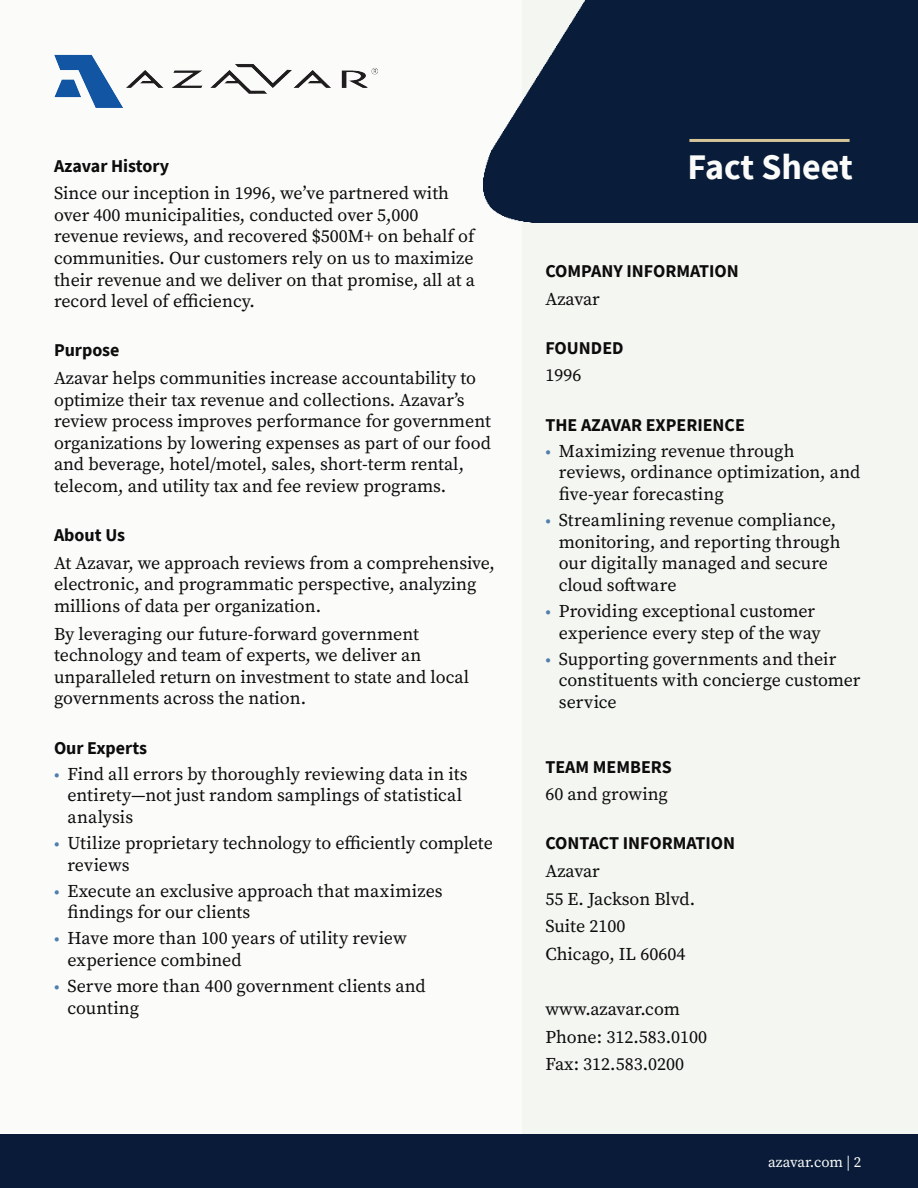
<style>
.page{position:relative;width:918px;height:1188px;background:#fff}
.page>*{position:absolute;margin:0;border:0;box-sizing:border-box;transform-origin:0 0}
.t1{font:700 36px "Source Sans Pro";color:#fbfcfa}
.t2{font:18px/21.6px "Source Serif Pro";color:#0b0c0b}
.t3{font:700 18px "Source Sans Pro";color:#0b0c0b}
.t4{font:15px "Source Serif Pro";color:#fbfcfa}
.s1{font-family:"Source Sans Pro";color:#517ead}
</style>
<div class="page">
<div style="left:1px;top:1134px;width:917px;height:54px;background:#091b38"></div>
<div style="left:523px;top:0;width:395px;height:1134px;background:#f4f6f2"></div>
<div style="left:0;top:0;width:522px;height:1133px;background:#fbfcfa"></div>
<img style="left:54px;top:54px;width:324px;height:54px">
<img style="left:483px;top:0;width:435px;height:223px">
<hr style="left:689px;top:139px;width:161px;height:3px;background:#d5c498">
<p class="t3" style="left:54px;top:153px;width:117px">Azavar History</p>
<p class="t2" style="left:54px;top:182px;width:423px">Since our inception in 1996, we’ve partnered with over 400 municipalities, conducted over 5,000 revenue reviews, and recovered $500M+ on behalf of communities. Our customers rely on us to maximize their revenue and we deliver on that promise, all at a record level of efficiency.</p>
<p class="t3" style="left:54px;top:338px;width:67px">Purpose</p>
<p class="t2" style="left:54px;top:367px;width:439px">Azavar helps communities increase accountability to optimize their tax revenue and collections. Azavar’s review process improves performance for government organizations by lowering expenses as part of our food and beverage, hotel/motel, sales, short-term rental, telecom, and utility tax and fee review programs.</p>
<p class="t3" style="left:54px;top:523px;width:73px">About Us</p>
<p class="t2" style="left:54px;top:552px;width:443px">At Azavar, we approach reviews from a comprehensive, electronic, and programmatic perspective, analyzing millions of data per organization.</p>
<p class="t2" style="left:54px;top:623px;width:417px">By leveraging our future-forward government technology and team of experts, we deliver an unparalleled return on investment to state and local governments across the nation.</p>
<p class="t3" style="left:54px;top:735px;width:95px">Our Experts</p>
<p class="t2" style="left:68px;top:763px;width:402px;text-indent:-14px"><span class="s1">•</span> Find all errors by thoroughly reviewing data in its entirety—not just random samplings of statistical analysis</p>
<p class="t2" style="left:68px;top:832px;width:427px;text-indent:-14px"><span class="s1">•</span> Utilize proprietary technology to efficiently complete reviews</p>
<p class="t2" style="left:68px;top:880px;width:377px;text-indent:-14px"><span class="s1">•</span> Execute an exclusive approach that maximizes findings for our clients</p>
<p class="t2" style="left:68px;top:928px;width:341px;text-indent:-14px"><span class="s1">•</span> Have more than 100 years of utility review experience combined</p>
<p class="t2" style="left:68px;top:975px;width:360px;text-indent:-14px"><span class="s1">•</span> Serve more than 400 government clients and counting</p>
<h1 class="t1" style="left:688px;top:143px;width:167px">Fact Sheet</h1>
<p class="t3" style="left:545px;top:259px;width:195px">COMPANY INFORMATION</p>
<p class="t2" style="left:545px;top:288px;width:56px">Azavar</p>
<p class="t3" style="left:545px;top:336px;width:80px">FOUNDED</p>
<p class="t2" style="left:545px;top:365px;width:37px">1996</p>
<p class="t3" style="left:545px;top:412px;width:201px">THE AZAVAR EXPERIENCE</p>
<p class="t2" style="left:559px;top:440px;width:303px;text-indent:-14px"><span class="s1">•</span> Maximizing revenue through reviews, ordinance optimization, and five-year forecasting</p>
<p class="t2" style="left:559px;top:509px;width:283px;text-indent:-14px"><span class="s1">•</span> Streamlining revenue compliance, monitoring, and reporting through our digitally managed and secure cloud software</p>
<p class="t2" style="left:559px;top:600px;width:263px;text-indent:-14px"><span class="s1">•</span> Providing exceptional customer experience every step of the way</p>
<p class="t2" style="left:559px;top:648px;width:303px;text-indent:-14px"><span class="s1">•</span> Supporting governments and their constituents with concierge customer service</p>
<p class="t3" style="left:545px;top:754px;width:128px">TEAM MEMBERS</p>
<p class="t2" style="left:545px;top:783px;width:124px">60 and growing</p>
<p class="t3" style="left:545px;top:831px;width:191px">CONTACT INFORMATION</p>
<p class="t2" style="left:545px;top:857px;width:151px;line-height:27.6px">Azavar<br>55 E. Jackson Blvd.<br>Suite 2100<br>Chicago, IL 60604</p>
<p class="t2" style="left:545px;top:995px;width:163px;line-height:27.6px">www.azavar.com<br>Phone: 312.583.0100<br>Fax: 312.583.0200</p>
<p class="t4" style="left:768px;top:1152px;width:95px">azavar.com | 2</p>
</div>
